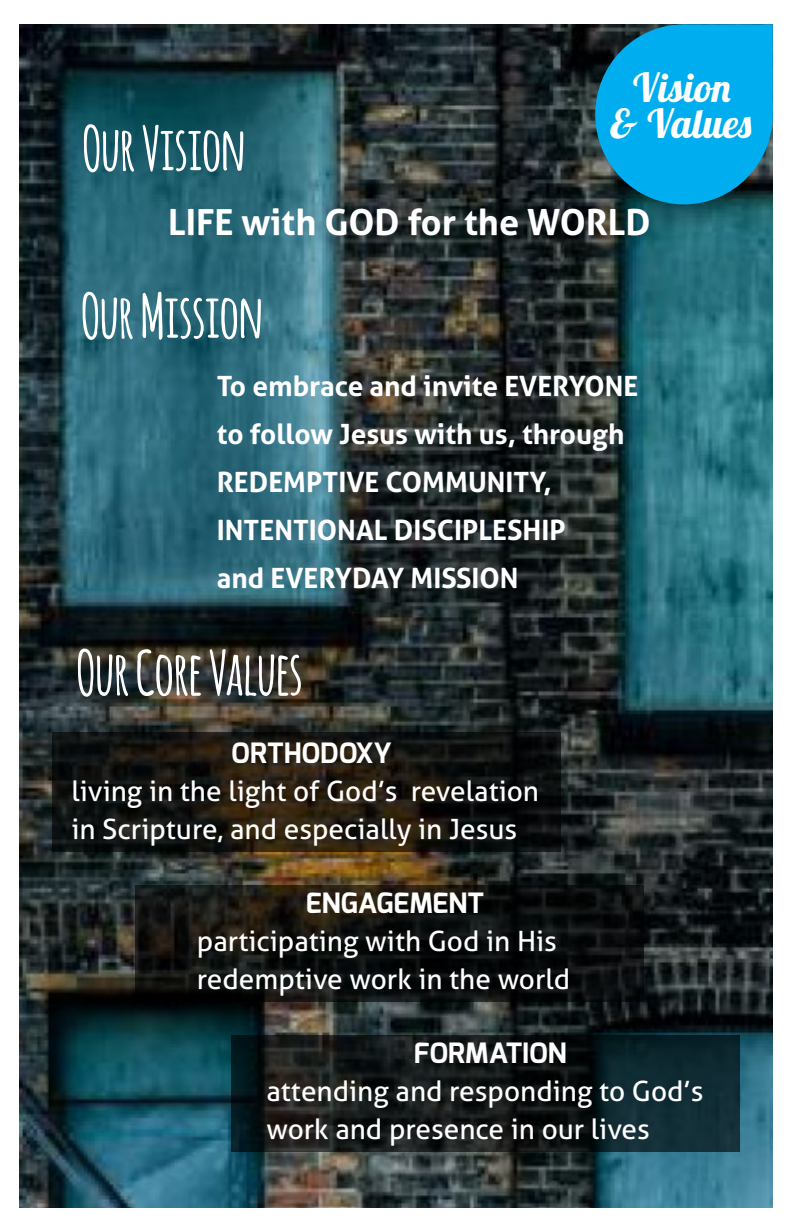
<style>
.page{position:relative;width:792px;height:1224px;background:#fff}
.page>*{position:absolute;margin:0;border:0;box-sizing:border-box;transform-origin:0 0}
.t1{font:700 60px "Amatic";color:#fff}
.t2{font:italic 700 40px "Lobster Two";color:#fff}
.t3{font:700 36px "Aller";color:#fff}
.t4{font:28px/38px "Aller";color:#fff}
.t5{font:700 28px "Aller";color:#fff}
.t6{font:700 28px "Exo";color:#fff}
</style>
<div class="page">
<img style="left:19px;top:24px;width:754px;height:1184px">
<svg style="left:595px;top:24px;width:178px;height:180px;background:#0599d0"></svg>
<svg style="left:52px;top:733px;width:508px;height:119px;background:#18150f"></svg>
<svg style="left:135px;top:885px;width:509px;height:117px;background:#10110f"></svg>
<svg style="left:232px;top:1035px;width:508px;height:117px;background:#121d1f"></svg>
<p class="t2" style="left:631px;top:62px;width:103px">Vision</p>
<p class="t2" style="left:610px;top:98px;width:145px">&amp; Values</p>
<p class="t1" style="left:82px;top:106px;width:165px">Our Vision</p>
<p class="t3" style="left:168px;top:200px;width:484px">LIFE with GOD for the WORLD</p>
<p class="t1" style="left:81px;top:273px;width:184px">Our Mission</p>
<p class="t5" style="left:217px;top:369px;width:423px">To embrace and invite EVERYONE</p>
<p class="t5" style="left:217px;top:417px;width:409px">to follow Jesus with us, through</p>
<p class="t5" style="left:217px;top:465px;width:336px">REDEMPTIVE COMMUNITY,</p>
<p class="t5" style="left:217px;top:513px;width:350px">INTENTIONAL DISCIPLESHIP</p>
<p class="t5" style="left:217px;top:561px;width:303px">and EVERYDAY MISSION</p>
<p class="t1" style="left:76px;top:630px;width:227px">Our Core Values</p>
<p class="t6" style="left:231px;top:735px;width:162px">ORTHODOXY</p>
<p class="t4" style="left:71px;top:772px;width:469px">living in the light of God’s revelation</p>
<p class="t4" style="left:71px;top:810px;width:447px">in Scripture, and especially in Jesus</p>
<p class="t6" style="left:306px;top:885px;width:180px">ENGAGEMENT</p>
<p class="t4" style="left:197px;top:922px;width:362px">participating with God in His</p>
<p class="t4" style="left:197px;top:960px;width:375px">redemptive work in the world</p>
<p class="t6" style="left:414px;top:1035px;width:155px">FORMATION</p>
<p class="t4" style="left:266px;top:1073px;width:439px">attending and responding to God’s work and presence in our lives</p>
</div>
